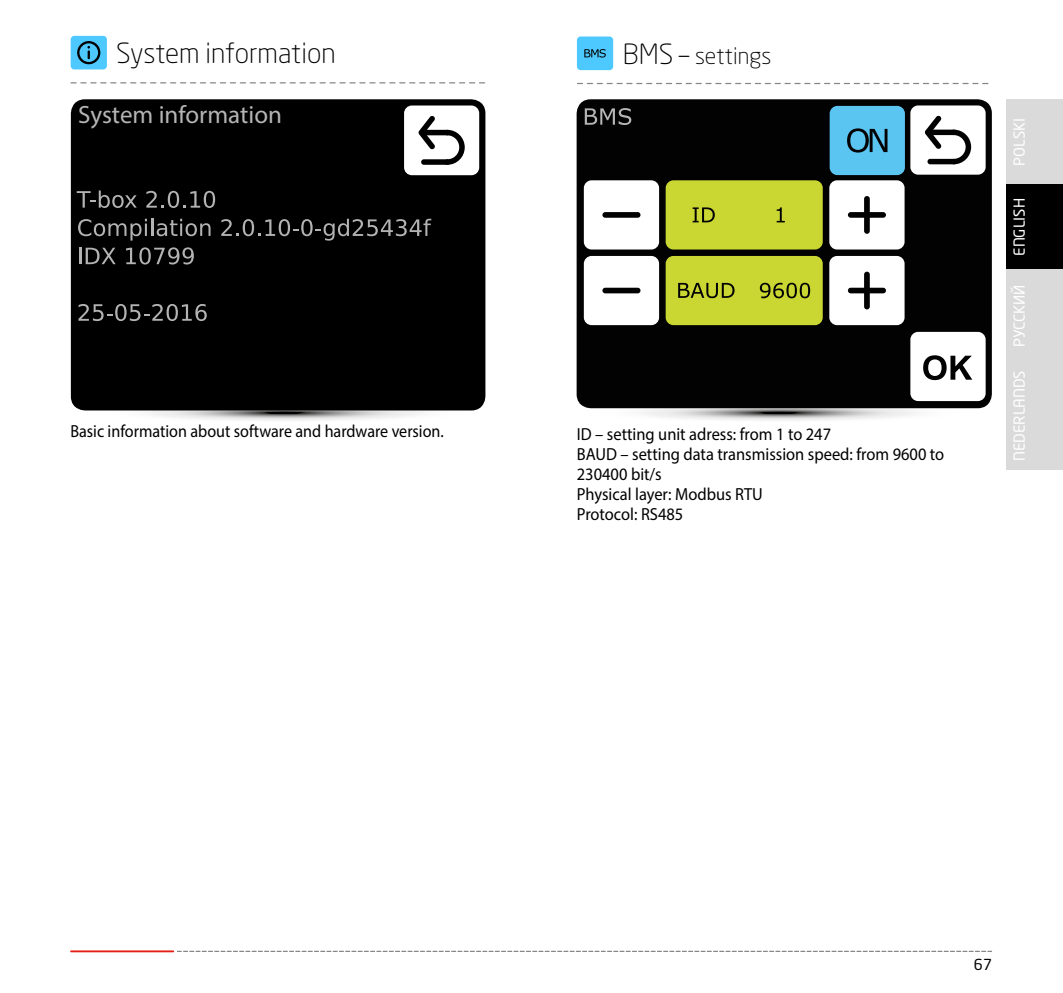
<style>
.page{position:relative;width:1063px;height:993px;background:#fff}
.page>*{position:absolute;margin:0;border:0;box-sizing:border-box;transform-origin:0 0}
.t1{font:300 27.5px "Neo Sans Pro Cyr";color:#000}
.t2{font:25px "Myriad Pro";color:#b5b5b5}
.t3{font:300 22.5px "Neo Sans Pro Cyr";color:#000}
.t4{font:17.5px/20px "Myriad Pro";color:#000;scale:.94 1}
.t5{font:17.5px "Myriad Pro";color:#000;scale:.92 1}
.t6{font:15px "Neo Tech Pro";color:#fff}
.t7{font:15px "Neo Sans Pro Cyr";letter-spacing:-.02em;color:#fff}
.t8{font:15px "Neo Tech Pro";color:#000}
.s1{font-size:27.5px}
</style>
<div class="page">
<svg style="left:177px;top:950px;width:815px;height:1px"></svg>
<hr style="left:70px;top:950px;width:104px;height:1px;background:#e41f18">
<svg style="left:1006px;top:99px;width:57px;height:370px;background:#a7a7a7"></svg>
<svg style="left:74px;top:400px;width:411px;height:20px"></svg>
<div style="left:71px;top:99px;width:414px;height:311px;background:#000;border-radius:14px"></div>
<div style="left:404px;top:105px;width:75px;height:70px;background:#fff;border-radius:8px"></div>
<svg style="left:418px;top:116px;width:17px;height:33px"></svg>
<div style="left:420px;top:130px;width:30px;height:5px;background:#000;border-radius:3px"></div>
<svg style="left:445px;top:130px;width:20px;height:35px"></svg>
<div style="left:421px;top:159px;width:29px;height:6px;background:#000;border-radius:3px"></div>
<svg style="left:77px;top:190px;width:60px;height:18px"></svg>
<svg style="left:146px;top:191px;width:69px;height:17px"></svg>
<svg style="left:78px;top:219px;width:133px;height:21px"></svg>
<svg style="left:221px;top:219px;width:210px;height:21px"></svg>
<svg style="left:79px;top:247px;width:37px;height:17px"></svg>
<svg style="left:126px;top:247px;width:68px;height:17px"></svg>
<svg style="left:78px;top:304px;width:129px;height:17px"></svg>
<svg style="left:70px;top:82px;width:415px;height:1px"></svg>
<svg style="left:577px;top:83px;width:411px;height:1px"></svg>
<svg style="left:577px;top:400px;width:411px;height:20px"></svg>
<div style="left:71px;top:36px;width:36px;height:33px;background:#4dc9ff;border-radius:4px"></div>
<svg style="left:77px;top:41px;width:23px;height:23px"></svg>
<div style="left:577px;top:36px;width:36px;height:34px;background:#4dc9ff;border-radius:4px"></div>
<svg style="left:584px;top:49px;width:22px;height:9px"></svg>
<div style="left:577px;top:99px;width:415px;height:309px;background:#020203;border-radius:14px"></div>
<div style="left:910px;top:105px;width:76px;height:70px;background:#fff;border-radius:8px"></div>
<svg style="left:925px;top:115px;width:17px;height:34px"></svg>
<div style="left:927px;top:129px;width:29px;height:6px;background:#020203;border-radius:3px"></div>
<svg style="left:951px;top:129px;width:20px;height:35px"></svg>
<div style="left:927px;top:159px;width:29px;height:5px;background:#020203;border-radius:3px"></div>
<svg style="left:585px;top:108px;width:46px;height:17px"></svg>
<div style="left:910px;top:332px;width:76px;height:69px;background:#fff;border-radius:8px"></div>
<svg style="left:923px;top:355px;width:49px;height:26px"></svg>
<div style="left:584px;top:256px;width:75px;height:69px;background:#fff;border-radius:8px"></div>
<div style="left:829px;top:256px;width:76px;height:69px;background:#fff;border-radius:8px"></div>
<div style="left:584px;top:180px;width:75px;height:69px;background:#fff;border-radius:8px"></div>
<div style="left:829px;top:180px;width:76px;height:69px;background:#fff;border-radius:8px"></div>
<div style="left:666px;top:256px;width:157px;height:69px;background:#cad632;border-radius:8px"></div>
<div style="left:666px;top:180px;width:157px;height:69px;background:#cad632;border-radius:8px"></div>
<svg style="left:678px;top:283px;width:57px;height:15px"></svg>
<div style="left:864px;top:196px;width:6px;height:38px;background:#020203;border-radius:3px"></div>
<div style="left:848px;top:212px;width:38px;height:6px;background:#020203;border-radius:3px"></div>
<div style="left:602px;top:212px;width:38px;height:6px;background:#020203;border-radius:3px"></div>
<div style="left:864px;top:271px;width:6px;height:38px;background:#020203;border-radius:3px"></div>
<div style="left:848px;top:287px;width:38px;height:6px;background:#020203;border-radius:3px"></div>
<div style="left:602px;top:287px;width:38px;height:6px;background:#020203;border-radius:3px"></div>
<div style="left:830px;top:106px;width:75px;height:69px;background:#5bc5f2;border-radius:8px"></div>
<svg style="left:847px;top:113px;width:58px;height:53px"></svg>
<svg style="left:760px;top:283px;width:50px;height:15px"></svg>
<svg style="left:693px;top:207px;width:22px;height:15px"></svg>
<svg style="left:777px;top:207px;width:8px;height:15px"></svg>
<h1 class="t1" style="left:116px;top:37px;width:221px">System information</h1>
<p class="t3" style="left:623px;top:42px;width:150px"><span class="s1">BMS –</span> settings</p>
<h2 class="t2" style="left:78px;top:99px;width:205px">System information</h2>
<p class="t5" style="left:70px;top:420px;width:407px">Basic information about software and hardware version.</p>
<p class="t4" style="left:577px;top:423px;width:392px">ID – setting unit adress: from 1 to 247<br>BAUD – setting data transmission speed: from 9600 to<br>230400 bit/s<br>Physical layer: Modbus RTU<br>Protocol: RS485</p>
<p class="t6" style="left:1010px;top:166px;width:49px;rotate:-90deg">POLSKI</p>
<p class="t6" style="left:1010px;top:256px;width:59px;rotate:-90deg">ENGLISH</p>
<p class="t7" style="left:1010px;top:346px;width:63px;rotate:-90deg">РУССКИЙ</p>
<p class="t6" style="left:1010px;top:461px;width:92px;rotate:-90deg">NEDERLANDS</p>
<p class="t8" style="left:974px;top:955px;width:20px">67</p>
</div>
